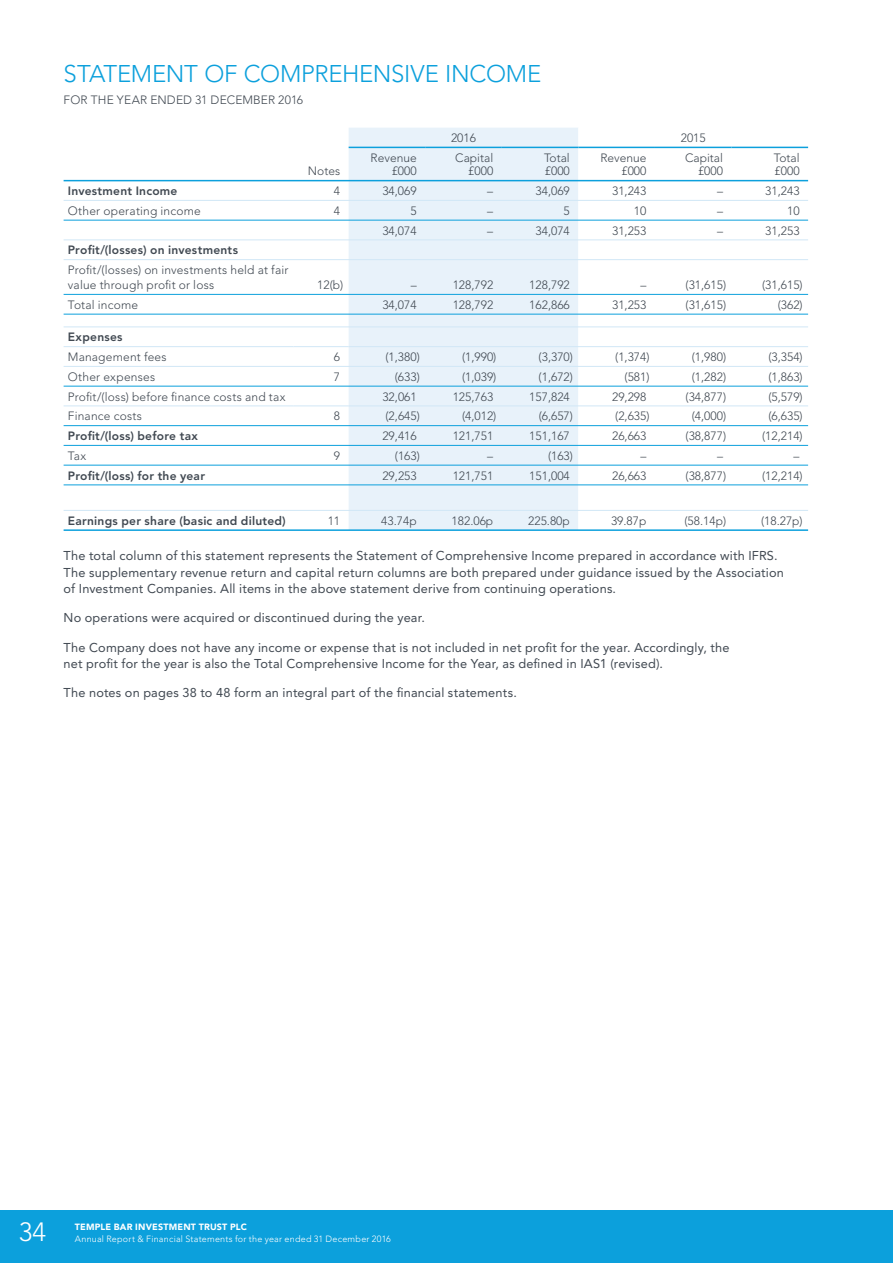
<style>
.page{position:relative;width:893px;height:1263px;background:#fff}
.page>*{position:absolute;margin:0;border:0;box-sizing:border-box;transform-origin:0 0}
.t1{font:300 26.25px "Avenir";color:#fff}
.t2{font:300 24px "Avenir";letter-spacing:-.01em;color:#0ca0dc}
.t3{font:12.75px/16.5px "Avenir";letter-spacing:.015em;color:#414952}
.t4{font:300 12px/13.5px "Avenir";color:#414952;text-align:right}
.t5{font:800 12px "Avenir";letter-spacing:.02em;color:#414952}
.t6{font:300 12px "Avenir";letter-spacing:.02em;color:#414952}
.t7{font:300 9px/12px "Avenir";letter-spacing:.025em;color:#fff}
.s1{font-weight:800}
.s2{font-weight:900}
</style>
<div class="page">
<div style="left:0;top:1210px;width:892px;height:53px;background:#0ca0dc"></div>
<div style="left:348px;top:128px;width:230px;height:401px;background:#e8f2fa"></div>
<svg style="left:578px;top:146px;width:230px;height:34px"></svg>
<div style="left:348px;top:181px;width:230px;height:329px;background:#e8f2fa"></div>
<svg style="left:578px;top:181px;width:230px;height:304px"></svg>
<hr style="left:348px;top:147px;width:77px;height:1px;background:#0ca0dc">
<hr style="left:578px;top:147px;width:77px;height:1px;background:#0ca0dc">
<hr style="left:425px;top:147px;width:77px;height:1px;background:#0ca0dc">
<hr style="left:655px;top:147px;width:76px;height:1px;background:#0ca0dc">
<hr style="left:502px;top:147px;width:76px;height:1px;background:#0ca0dc">
<hr style="left:731px;top:147px;width:77px;height:1px;background:#0ca0dc">
<hr style="left:348px;top:406px;width:460px;height:1px;background:#d1e7f6">
<hr style="left:64px;top:346px;width:229px;height:1px;background:#d1e7f6">
<hr style="left:64px;top:406px;width:229px;height:1px;background:#d1e7f6">
<hr style="left:293px;top:346px;width:55px;height:1px;background:#d1e7f6">
<hr style="left:293px;top:406px;width:55px;height:1px;background:#d1e7f6">
<hr style="left:348px;top:346px;width:460px;height:1px;background:#d1e7f6">
<hr style="left:64px;top:240px;width:744px;height:1px;background:#d1e7f6">
<hr style="left:64px;top:259px;width:744px;height:1px;background:#d1e7f6">
<hr style="left:64px;top:180px;width:744px;height:1px;background:#0ca0dc">
<hr style="left:64px;top:294px;width:744px;height:1px;background:#0ca0dc">
<hr style="left:64px;top:314px;width:744px;height:1px;background:#0ca0dc">
<hr style="left:64px;top:327px;width:744px;height:1px;background:#d1e7f6">
<hr style="left:64px;top:200px;width:744px;height:1px;background:#d1e7f6">
<hr style="left:64px;top:220px;width:744px;height:1px;background:#0ca0dc">
<hr style="left:64px;top:366px;width:744px;height:1px;background:#d1e7f6">
<hr style="left:64px;top:386px;width:744px;height:1px;background:#0ca0dc">
<hr style="left:64px;top:425px;width:744px;height:1px;background:#0ca0dc">
<hr style="left:64px;top:445px;width:744px;height:1px;background:#0ca0dc">
<hr style="left:64px;top:465px;width:744px;height:1px;background:#0ca0dc">
<hr style="left:64px;top:485px;width:744px;height:1px;background:#0ca0dc">
<hr style="left:64px;top:510px;width:744px;height:1px;background:#d1e7f6">
<hr style="left:64px;top:529px;width:744px;height:2px;background:#0ca0dc">
<p class="t2" style="left:64px;top:63px;width:479px">STATEMENT OF COMPREHENSIVE INCOME</p>
<p class="t4" style="left:64px;top:94px;width:241px">FOR THE YEAR ENDED 31 DECEMBER 2016</p>
<p class="t4" style="left:308px;top:165px;width:34px">Notes</p>
<p class="t4" style="left:451px;top:132px;width:26px">2016</p>
<p class="t4" style="left:680px;top:132px;width:26px">2015</p>
<p class="t4" style="left:370px;top:152px;width:48px">Revenue £000</p>
<p class="t4" style="left:455px;top:152px;width:39px">Capital £000</p>
<p class="t4" style="left:544px;top:152px;width:27px;text-align:left">Total £000</p>
<p class="t4" style="left:600px;top:152px;width:48px">Revenue £000</p>
<p class="t4" style="left:685px;top:152px;width:39px">Capital £000</p>
<p class="t4" style="left:773px;top:152px;width:27px;text-align:left">Total £000</p>
<p class="t5" style="left:68px;top:186px;width:111px">Investment Income</p>
<p class="t4" style="left:334px;top:185px;width:8px">4</p>
<p class="t4" style="left:382px;top:185px;width:36px">34,069</p>
<p class="t4" style="left:487px;top:185px;width:7px">–</p>
<p class="t4" style="left:535px;top:185px;width:36px">34,069</p>
<p class="t4" style="left:612px;top:185px;width:36px">31,243</p>
<p class="t4" style="left:717px;top:185px;width:7px">–</p>
<p class="t4" style="left:765px;top:185px;width:36px">31,243</p>
<p class="t4" style="left:68px;top:205px;width:134px">Other operating income</p>
<p class="t4" style="left:334px;top:205px;width:8px">4</p>
<p class="t4" style="left:410px;top:205px;width:8px">5</p>
<p class="t4" style="left:487px;top:205px;width:7px">–</p>
<p class="t4" style="left:563px;top:205px;width:8px">5</p>
<p class="t4" style="left:634px;top:205px;width:14px">10</p>
<p class="t4" style="left:717px;top:205px;width:7px">–</p>
<p class="t4" style="left:787px;top:205px;width:14px">10</p>
<p class="t4" style="left:382px;top:225px;width:36px">34,074</p>
<p class="t4" style="left:487px;top:225px;width:7px">–</p>
<p class="t4" style="left:535px;top:225px;width:36px">34,074</p>
<p class="t4" style="left:612px;top:225px;width:36px">31,253</p>
<p class="t4" style="left:717px;top:225px;width:7px">–</p>
<p class="t4" style="left:765px;top:225px;width:36px">31,253</p>
<p class="t4" style="left:68px;top:241px;width:222px;line-height:19.8px;text-align:left"><span class="s1">Profit/( losses) on investments<br></span>Profit/( losses) on investments held at fair</p>
<p class="t4" style="left:68px;top:279px;width:148px">value through profit or loss</p>
<p class="t4" style="left:317px;top:279px;width:28px">12(b)</p>
<p class="t4" style="left:410px;top:279px;width:7px">–</p>
<p class="t4" style="left:452px;top:279px;width:42px">128,792</p>
<p class="t4" style="left:529px;top:279px;width:42px">128,792</p>
<p class="t4" style="left:640px;top:279px;width:7px">–</p>
<p class="t4" style="left:685px;top:279px;width:42px">(31,615)</p>
<p class="t4" style="left:762px;top:279px;width:42px">(31,615)</p>
<p class="t4" style="left:68px;top:299px;width:72px">Total income</p>
<p class="t4" style="left:382px;top:299px;width:36px">34,074</p>
<p class="t4" style="left:452px;top:299px;width:42px">128,792</p>
<p class="t4" style="left:529px;top:299px;width:42px">162,866</p>
<p class="t4" style="left:612px;top:299px;width:36px">31,253</p>
<p class="t4" style="left:685px;top:299px;width:42px">(31,615)</p>
<p class="t4" style="left:777px;top:299px;width:26px">(362)</p>
<p class="t4" style="left:68px;top:328px;width:100px;line-height:19.8px;text-align:left"><span class="s1">Expenses<br></span>Management fees</p>
<p class="t4" style="left:334px;top:351px;width:8px">6</p>
<p class="t4" style="left:385px;top:351px;width:36px">(1,380)</p>
<p class="t4" style="left:462px;top:351px;width:36px">(1,990)</p>
<p class="t4" style="left:538px;top:351px;width:36px">(3,370)</p>
<p class="t4" style="left:615px;top:351px;width:36px">(1,374)</p>
<p class="t4" style="left:691px;top:351px;width:36px">(1,980)</p>
<p class="t4" style="left:768px;top:351px;width:36px">(3,354)</p>
<p class="t6" style="left:68px;top:372px;width:89px">Other expenses</p>
<p class="t4" style="left:334px;top:371px;width:8px">7</p>
<p class="t4" style="left:395px;top:371px;width:26px">(6 33)</p>
<p class="t4" style="left:462px;top:371px;width:36px">(1,039)</p>
<p class="t4" style="left:538px;top:371px;width:36px">(1,6 72)</p>
<p class="t4" style="left:624px;top:371px;width:26px">(581)</p>
<p class="t4" style="left:691px;top:371px;width:36px">(1,282)</p>
<p class="t4" style="left:768px;top:371px;width:36px">(1,863)</p>
<p class="t4" style="left:68px;top:391px;width:219px">Profit/(loss) before finance costs and tax</p>
<p class="t4" style="left:382px;top:391px;width:36px">32,0 61</p>
<p class="t4" style="left:452px;top:391px;width:42px">125,763</p>
<p class="t4" style="left:529px;top:391px;width:42px">157,8 24</p>
<p class="t4" style="left:612px;top:391px;width:36px">29,298</p>
<p class="t4" style="left:685px;top:391px;width:42px">(34,877)</p>
<p class="t4" style="left:768px;top:391px;width:36px">(5,579)</p>
<p class="t4" style="left:68px;top:410px;width:76px">Finance costs</p>
<p class="t4" style="left:334px;top:410px;width:8px">8</p>
<p class="t4" style="left:385px;top:410px;width:36px">(2,645)</p>
<p class="t4" style="left:462px;top:410px;width:36px">(4,012)</p>
<p class="t4" style="left:538px;top:410px;width:36px">(6,657)</p>
<p class="t4" style="left:615px;top:410px;width:36px">(2,635)</p>
<p class="t4" style="left:691px;top:410px;width:36px">(4,000)</p>
<p class="t4" style="left:768px;top:410px;width:36px">(6,635)</p>
<p class="t5" style="left:68px;top:431px;width:132px">Profit/(loss) before tax</p>
<p class="t4" style="left:382px;top:430px;width:36px">29,4 16</p>
<p class="t4" style="left:452px;top:430px;width:42px">121,751</p>
<p class="t4" style="left:529px;top:430px;width:42px">151,1 67</p>
<p class="t4" style="left:612px;top:430px;width:36px">26,663</p>
<p class="t4" style="left:685px;top:430px;width:42px">(38,877)</p>
<p class="t4" style="left:762px;top:430px;width:42px">(12,214)</p>
<p class="t4" style="left:68px;top:450px;width:20px">Tax</p>
<p class="t4" style="left:334px;top:450px;width:8px">9</p>
<p class="t4" style="left:395px;top:450px;width:26px">(163)</p>
<p class="t4" style="left:487px;top:450px;width:7px">–</p>
<p class="t4" style="left:548px;top:450px;width:26px">(163)</p>
<p class="t4" style="left:640px;top:450px;width:7px">–</p>
<p class="t4" style="left:717px;top:450px;width:7px">–</p>
<p class="t4" style="left:793px;top:450px;width:7px">–</p>
<p class="t5" style="left:68px;top:470px;width:139px">Profit/(loss) for the year</p>
<p class="t4" style="left:382px;top:470px;width:36px">29,2 53</p>
<p class="t4" style="left:452px;top:470px;width:42px">121,751</p>
<p class="t4" style="left:529px;top:470px;width:42px">151,0 04</p>
<p class="t4" style="left:612px;top:470px;width:36px">26,663</p>
<p class="t4" style="left:685px;top:470px;width:42px">(38,877)</p>
<p class="t4" style="left:762px;top:470px;width:42px">(12,214)</p>
<p class="t5" style="left:68px;top:516px;width:219px">Earnings per share (basic and diluted)</p>
<p class="t4" style="left:327px;top:515px;width:14px">11</p>
<p class="t4" style="left:381px;top:515px;width:37px">43.7 4p</p>
<p class="t4" style="left:451px;top:515px;width:43px">182.06p</p>
<p class="t4" style="left:528px;top:515px;width:43px">225.8 0p</p>
<p class="t4" style="left:611px;top:515px;width:37px">39.87p</p>
<p class="t4" style="left:684px;top:515px;width:43px">(58.14p)</p>
<p class="t4" style="left:761px;top:515px;width:43px">(18.27p)</p>
<p class="t3" style="left:64px;top:548px;width:721px">The total column of this statement represents the Statement of Comprehensive Income prepared in accordance with IFRS.<br>The supplementary revenue return and capital return columns are both prepared under guidance issued by the Association of Investment Companies. All items in the above statement derive from continuing operations.</p>
<p class="t3" style="left:64px;top:611px;width:363px">No operations were acquired or discontinued during the year.</p>
<p class="t3" style="left:64px;top:640px;width:667px">The Company does not have any income or expense that is not included in net profit for the year. Accordingly, the net profit for the year is also the Total Comprehensive Income for the Year, as defined in IAS1 (revised).</p>
<p class="t3" style="left:64px;top:686px;width:455px">The notes on pages 38 to 48 form an integral part of the financial statements.</p>
<p class="t1" style="left:19px;top:1221px;width:29px">34</p>
<p class="t7" style="left:75px;top:1221px;width:317px"><span class="s2">TEMPLE BAR INVESTMENT TRUST PLC<br></span>Annual Report &amp; Financial Statements for the year ended 31 December 201 6</p>
</div>
